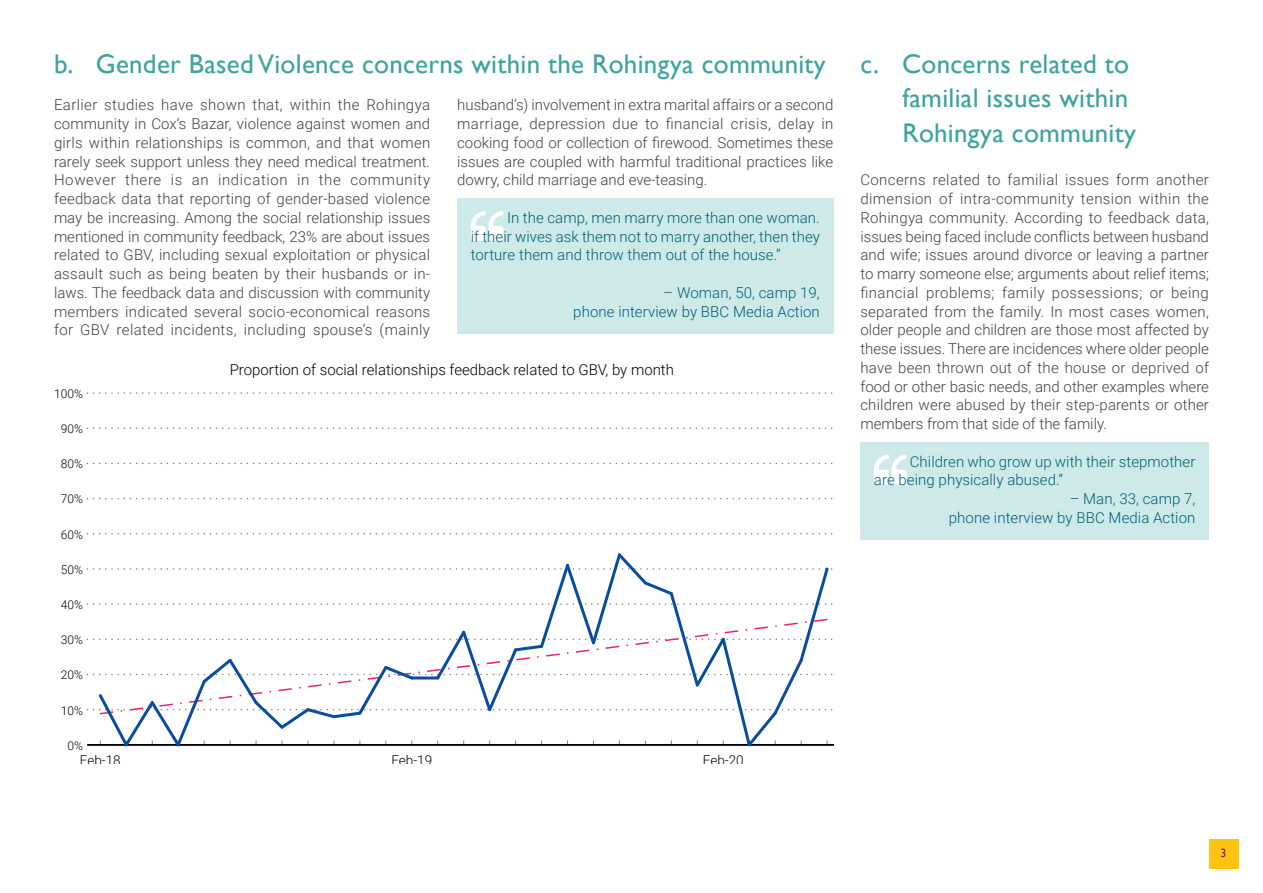
<style>
.page{position:relative;width:1263px;height:893px;background:#fff}
.page>*{position:absolute;margin:0;border:0;box-sizing:border-box;transform-origin:0 0}
.t1{font:27px/34.5px "Gill Sans";letter-spacing:.01em;color:#3ca3a0}
.t2{font:300 15px/18.8px "Roboto";color:#414042;text-align:justify}
.t3{font:300 15px/18.8px "Roboto";letter-spacing:.005em;color:#005f75;text-align:right}
.t4{font:300 15px "Roboto";color:#000}
.t5{font:300 13.5px "Roboto";color:#000}
.t6{font:300 12px "Roboto";color:#000}
.t7{font:12px "Gill Sans";color:#89181a}
</style>
<div class="page">
<div style="left:457px;top:198px;width:376px;height:80px;background:#cdeae8"></div>
<div style="left:457px;top:273px;width:376px;height:61px;background:#cdeae8"></div>
<svg style="left:471px;top:211px;width:32px;height:30px"></svg>
<div style="left:860px;top:442px;width:349px;height:60px;background:#cdeae8"></div>
<div style="left:860px;top:479px;width:349px;height:61px;background:#cdeae8"></div>
<svg style="left:874px;top:455px;width:33px;height:30px"></svg>
<svg style="left:87px;top:533px;width:746px;height:1px"></svg>
<svg style="left:87px;top:498px;width:746px;height:1px"></svg>
<svg style="left:87px;top:463px;width:746px;height:1px"></svg>
<svg style="left:87px;top:427px;width:746px;height:2px"></svg>
<svg style="left:87px;top:392px;width:746px;height:2px"></svg>
<svg style="left:87px;top:553px;width:746px;height:194px"></svg>
<div style="left:1209px;top:839px;width:29px;height:29px;background:#ffc20e"></div>
<h1 class="t1" style="left:54px;top:46px;width:773px">b. Gender Based Violence concerns within the Rohingya community</h1>
<p class="t2" style="left:54px;top:95px;width:378px">Earlier studies have shown that, within the Rohingya community in Cox’s Bazar, violence against women and girls within relationships is common, and that women rarely seek support unless they need medical treatment.<br>However there is an indication in the community feedback data that reporting of gender-based violence may be increasing. Among the social relationship issues mentioned in community feedback, 23% are about issues related to GBV, including sexual exploitation or physical assault such as being beaten by their husbands or in&shy;laws. The feedback data and discussion with community members indicated several socio-economical reasons for GBV related incidents, including spouse’s (mainly</p>
<p class="t2" style="left:457px;top:95px;width:378px">husband’s) involvement in extra marital affairs or a second marriage, depression due to financial crisis, delay in cooking food or collection of firewood. Sometimes these issues are coupled with harmful traditional practices like dowry, child marriage and eve-teasing.</p>
<p class="t3" style="left:471px;top:207px;width:351px;text-align:justify;text-indent:36px">In the camp, men marry more than one woman. if their wives ask them not to marry another, then they torture them and throw them out of the house.”</p>
<p class="t3" style="left:573px;top:282px;width:248px">– Woman, 50, camp 19,<br>phone interview by BBC Media Action</p>
<p class="t6" style="left:54px;top:385px;width:30px">100%</p>
<p class="t6" style="left:61px;top:420px;width:24px">90%</p>
<p class="t6" style="left:61px;top:456px;width:24px">80%</p>
<p class="t6" style="left:61px;top:491px;width:24px">70%</p>
<p class="t6" style="left:61px;top:526px;width:24px">60%</p>
<p class="t6" style="left:61px;top:561px;width:24px">50%</p>
<p class="t6" style="left:61px;top:596px;width:24px">40%</p>
<p class="t6" style="left:61px;top:631px;width:24px">30%</p>
<p class="t6" style="left:61px;top:667px;width:24px">20%</p>
<p class="t6" style="left:61px;top:702px;width:24px">10%</p>
<p class="t6" style="left:68px;top:737px;width:17px">0%</p>
<p class="t4" style="left:230px;top:359px;width:446px">Proportion of social relationships feedback related to GBV, by month</p>
<p class="t5" style="left:80px;top:750px;width:42px">Feb-18</p>
<p class="t5" style="left:391px;top:750px;width:42px">Feb-19</p>
<p class="t5" style="left:703px;top:750px;width:42px">Feb-20</p>
<h1 class="t1" style="left:902px;top:46px;width:235px;text-indent:-42px">c. Concerns related to familial issues within<br>Rohingya community</h1>
<p class="t2" style="left:860px;top:170px;width:350px">Concerns related to familial issues form another dimension of intra-community tension within the Rohingya community. According to feedback data, issues being faced include conflicts between husband and wife; issues around divorce or leaving a partner to marry someone else; arguments about relief items; financial problems; family possessions; or being separated from the family. In most cases women, older people and children are those most affected by these issues. There are incidences where older people have been thrown out of the house or deprived of food or other basic needs, and other examples where children were abused by their step-parents or other members from that side of the family.</p>
<p class="t3" style="left:874px;top:451px;width:323px;text-align:left;text-indent:36px">Children who grow up with their stepmother are being physically abused.”</p>
<p class="t3" style="left:949px;top:489px;width:248px">– Man, 33, camp 7,<br>phone interview by BBC Media Action</p>
<p class="t7" style="left:1220px;top:846px;width:7px">3</p>
</div>
